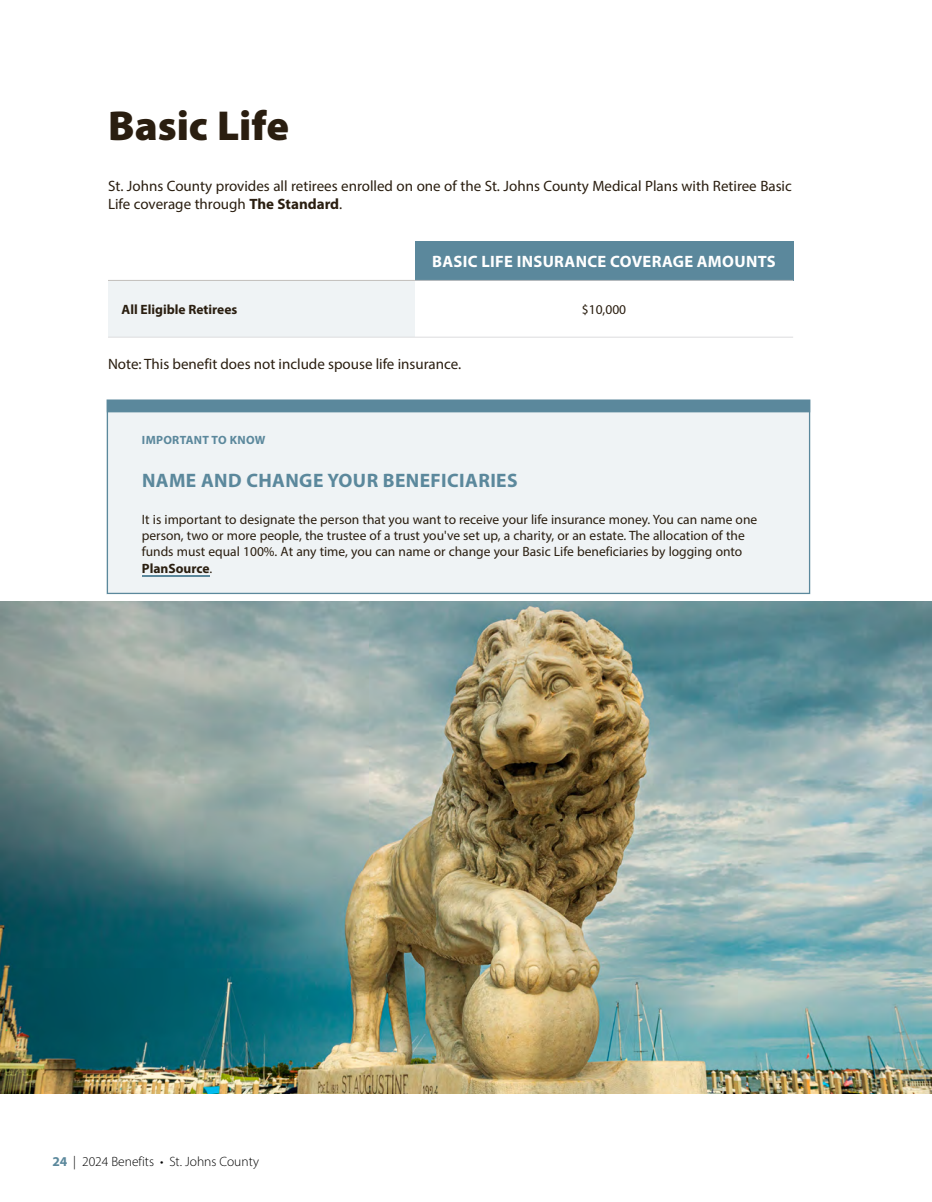
<style>
.page{position:relative;width:932px;height:1202px;background:#fff}
.page>*{position:absolute;margin:0;border:0;box-sizing:border-box;transform-origin:0 0}
.t1{font:900 42px "Myriad Pro";color:#2a1e10}
.t2{font:700 19.5px "Myriad Pro";letter-spacing:.02em;color:#5b889c}
.t3{font:700 16.5px "Myriad Pro";letter-spacing:.02em;color:#fff}
.t4{font:15px/18px "Myriad Pro";color:#2a1e10}
.t5{font:13.5px/16.2px "Myriad Pro";color:#2a1e10}
.t6{font:300 13.5px "Myriad Pro";color:#000}
.t7{font:700 13.5px "Myriad Pro";color:#2a1e10}
.t8{font:700 12px "Myriad Pro";letter-spacing:.025em;color:#5b889c}
.s1{font-weight:700}
.s2{font-weight:700;color:#5b889c}
</style>
<div class="page">
<img style="left:0;top:601px;width:932px;height:493px">
<svg style="left:106px;top:399px;width:705px;height:196px;fill:#eff3f5"></svg>
<div style="left:415px;top:241px;width:378px;height:39px;background:#5b889c"></div>
<div style="left:108px;top:280px;width:307px;height:57px;background:#eff3f5"></div>
<hr style="left:108px;top:280px;width:307px;height:1px;background:#c2bebb">
<hr style="left:415px;top:280px;width:378px;height:1px;background:#bcbec0">
<hr style="left:108px;top:337px;width:307px;height:1px;background:#dcdcde">
<hr style="left:415px;top:337px;width:378px;height:1px;background:#dcdcde">
<h1 class="t1" style="left:108px;top:97px;width:182px">Basic Life</h1>
<p class="t4" style="left:108px;top:177px;width:685px">St. Johns County provides all retirees enrolled on one of the St. Johns County Medical Plans with Retiree Basic<br>Life coverage through <span class="s1">The Standard</span>.</p>
<p class="t3" style="left:432px;top:250px;width:345px">BASIC LIFE INSURANCE COVERAGE AMOUNTS</p>
<p class="t7" style="left:122px;top:300px;width:117px">All Eligible Retirees</p>
<p class="t5" style="left:582px;top:301px;width:46px">$10,000</p>
<p class="t4" style="left:108px;top:355px;width:354px">Note: This benefit does not include spouse life insurance.</p>
<p class="t8" style="left:142px;top:432px;width:125px">IMPORTANT TO KNOW</p>
<h2 class="t2" style="left:142px;top:468px;width:377px">NAME AND CHANGE YOUR BENEFICIARIES</h2>
<p class="t5" style="left:142px;top:511px;width:617px">It is important to designate the person that you want to receive your life insurance money. You can name one person, two or more people, the trustee of a trust you've set up, a charity, or an estate. The allocation of the funds must equal 100%. At any time, you can name or change your Basic Life beneficiaries by logging onto <span class="s1">PlanSource</span>.</p>
<p class="t6" style="left:52px;top:1153px;width:208px"><span class="s2">24</span> | 2024 Benefits • St. Johns County</p>
</div>
